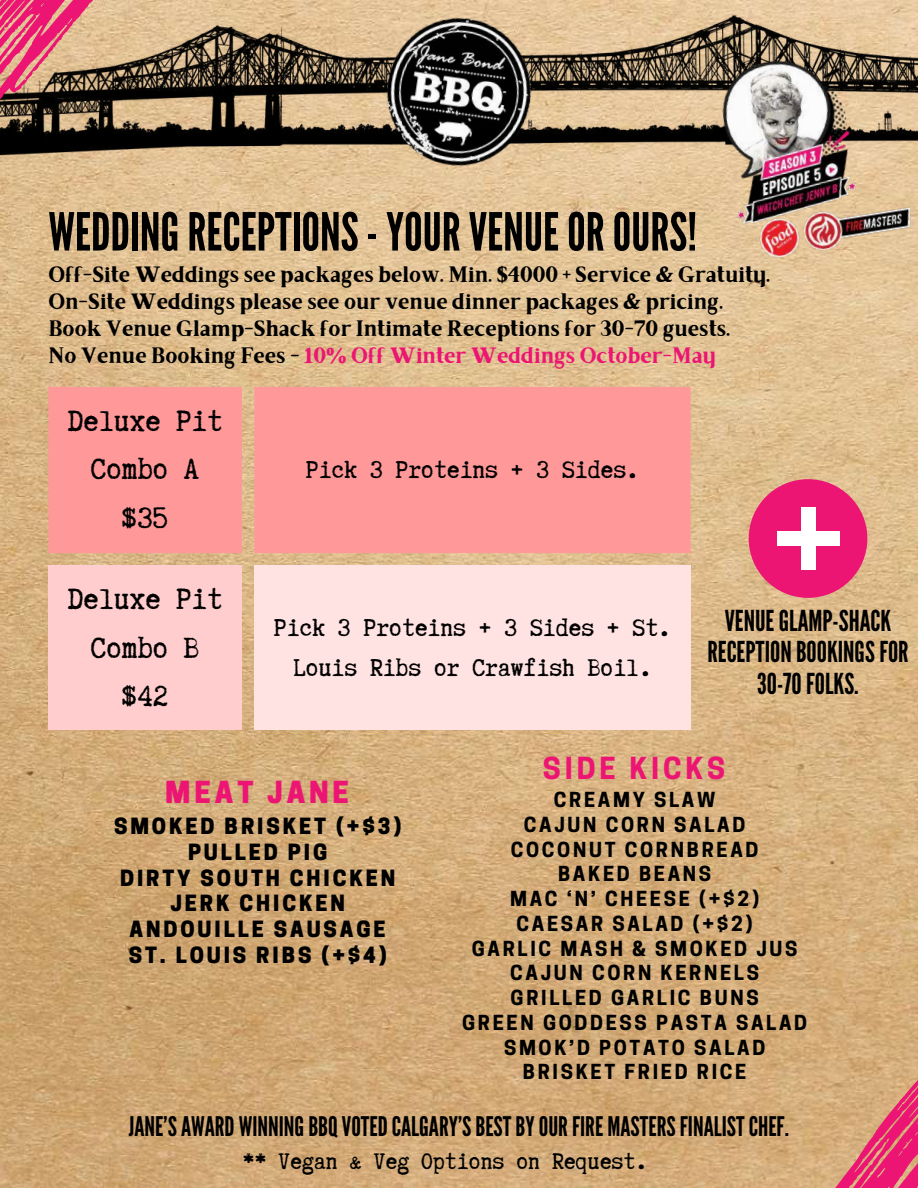
<style>
.page{position:relative;width:918px;height:1188px;background:#fff}
.page>*{position:absolute;margin:0;border:0;box-sizing:border-box;transform-origin:0 0}
.t1{font:52.35px "League Gothic";color:#000}
.t2{font:34.8px/48.3px "Truetypewriter Polygl OTT";color:#000;text-align:center}
.t3{font:28.8px/39.3px "Truetypewriter Polygl OTT";color:#000;text-align:center}
.t4{font:28.8px/31.7px "League Gothic";color:#000;text-align:center}
.t5{font:700 28.5px "Cooper Hewitt";letter-spacing:.135em;color:#ed1573}
.t6{font:800 28.5px "Cooper Hewitt";letter-spacing:.135em;color:#ed1573}
.t7{font:27px "League Gothic";color:#000}
.t8{font:26.85px "Truetypewriter Polygl OTT";color:#000}
.t9{font:700 22.5px/27px "Brixton TC";color:#000}
.t10{font:800 21px/25.8px "Cooper Hewitt";letter-spacing:.135em;color:#000;text-align:center}
.t11{font:700 19.5px/24.8px "Cooper Hewitt";letter-spacing:.135em;color:#000;text-align:center}
.s1{color:#ed1573}
</style>
<div class="page">
<img style="left:0;top:172px;width:918px;height:1016px">
<img style="left:0;top:0;width:918px;height:172px">
<svg style="left:0;top:0;width:164px;height:147px;background:#97665d"></svg>
<svg style="left:798px;top:995px;width:120px;height:193px;background:#d89579"></svg>
<div style="left:48px;top:387px;width:643px;height:166px;background:#f99"></div>
<div style="left:48px;top:565px;width:194px;height:165px;background:#ffcdcd"></div>
<div style="left:254px;top:565px;width:437px;height:165px;background:#ffe3e3"></div>
<div style="left:749px;top:479px;width:118px;height:119px;background:#ed1573;border-radius:50%"></div>
<div style="left:777px;top:531px;width:63px;height:15px;background:#fff"></div>
<div style="left:801px;top:507px;width:15px;height:63px;background:#fff"></div>
<img style="left:366px;top:0;width:186px;height:185px">
<img style="left:702px;top:32px;width:216px;height:239px">
<h1 class="t1" style="left:48px;top:202px;width:650px">WEDDINGRECEPTIONS-YOURVENUEOROURS!</h1>
<p class="t9" style="left:48px;top:264px;width:723px">Off-Site Weddings see packages below. Min. $4000 + Service &amp; Gratuity.<br>On-Site Weddings please see our venue dinner packages &amp; pricing.<br>Book Venue Glamp-Shack for Intimate Receptions for 30-70 guests.<br>No Venue Booking Fees - <span class="s1">10% Off Winter Weddings October-May</span></p>
<h2 class="t2" style="left:68px;top:396px;width:156px">Deluxe Pit<br>Combo A $35</h2>
<h2 class="t2" style="left:68px;top:575px;width:156px">Deluxe Pit<br>Combo B $42</h2>
<p class="t3" style="left:306px;top:450px;width:335px">Pick 3 Proteins + 3 Sides.</p>
<p class="t3" style="left:274px;top:608px;width:399px">Pick 3 Proteins + 3 Sides + St.<br>Louis Ribs or Crawfish Boil.</p>
<p class="t4" style="left:707px;top:605px;width:203px">VENUEGLAMP-SHACK<br>RECEPTIONBOOKINGSFOR<br>30-70FOLKS.</p>
<p class="t5" style="left:543px;top:758px;width:184px">SIDE KICKS</p>
<p class="t11" style="left:462px;top:790px;width:346px">CREAMY SLAW<br>CAJUN CORN SALAD<br>COCONUT CORNBREAD<br>BAKED BEANS<br>MAC ‘N’ CHEESE (+$2)<br>CAESAR SALAD (+$2)<br>GARLIC MASH &amp; SMOKED JUS<br>CAJUN CORN KERNELS<br>GRILLED GARLIC BUNS<br>GREEN GODDESS PASTA SALAD<br>SMOK’D POTATO SALAD<br>BRISKET FRIED RICE</p>
<p class="t7" style="left:129px;top:1111px;width:662px">JANE’SAWARD WINNINGBBQVOTEDCALGARY’SBESTBYOURFIRE MASTERSFINALISTCHEF.</p>
<p class="t6" style="left:165px;top:782px;width:185px">MEAT JANE</p>
<p class="t10" style="left:114px;top:816px;width:289px">SMOKED BRISKET (+$3)<br>PULLED PIG<br>DIRTY SOUTH CHICKEN<br>JERK CHICKEN<br>ANDOUILLE SAUSAGE<br>ST. LOUIS RIBS (+$4)</p>
<p class="t8" style="left:243px;top:1147px;width:406px">** Vegan &amp; Veg Options on Request.</p>
</div>
